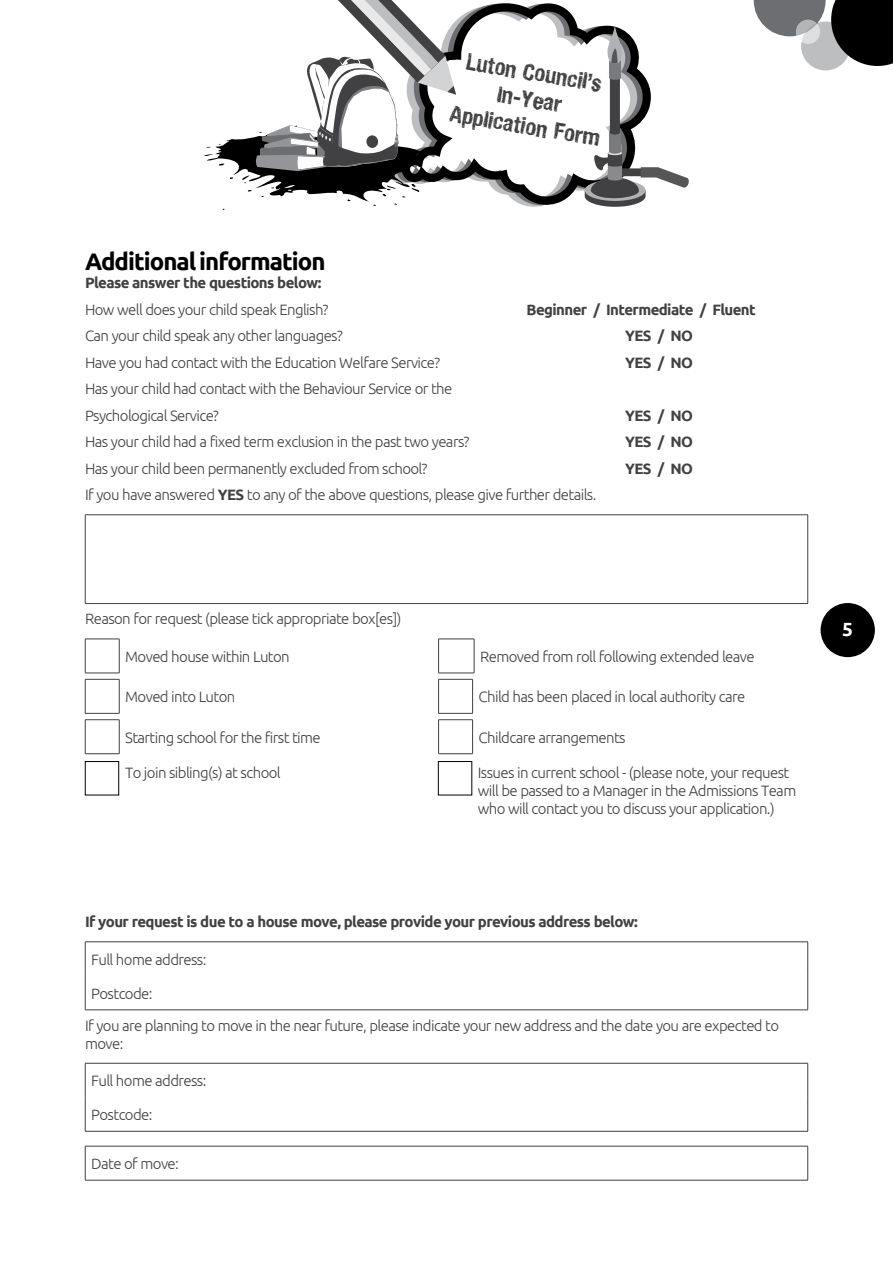
<style>
.page{position:relative;width:893px;height:1263px;background:#fff}
.page>*{position:absolute;margin:0;border:0;box-sizing:border-box;transform-origin:0 0}
.t1{font:700 24px "Ubuntu";letter-spacing:-.04em;color:#000}
.t2{font:700 22.5px/26.8px "Hand Vetica";color:#414042;text-align:center}
.t3{font:700 19.05px "Ubuntu";color:#fff}
.t4{font:300 15px/18px "Ubuntu";letter-spacing:-.04em;color:#414042}
.t5{font:700 15px "Ubuntu";letter-spacing:-.04em;color:#414042}
.s1{font-weight:700}
</style>
<div class="page">
<div style="left:821px;top:603px;width:54px;height:54px;background:#000;border-radius:50%"></div>
<svg style="left:754px;top:0;width:139px;height:66px"></svg>
<svg style="left:801px;top:21px;width:49px;height:49px;background:#969799"></svg>
<svg style="left:796px;top:20px;width:24px;height:24px"></svg>
<svg style="left:456px;top:3px;width:129px;height:203px"></svg>
<svg style="left:585px;top:25px;width:104px;height:182px"></svg>
<svg style="left:204px;top:0;width:252px;height:210px"></svg>
<hr style="left:85px;top:514px;width:723px;height:1px;background:#414042">
<hr style="left:85px;top:515px;width:1px;height:88px;background:#414042">
<hr style="left:807px;top:515px;width:1px;height:88px;background:#414042">
<hr style="left:85px;top:603px;width:723px;height:1px;background:#414042">
<svg style="left:86px;top:640px;width:388px;height:33px"></svg>
<hr style="left:85px;top:639px;width:34px;height:1px;background:#414042">
<hr style="left:85px;top:639px;width:1px;height:34px;background:#414042">
<hr style="left:119px;top:639px;width:1px;height:34px;background:#414042">
<hr style="left:85px;top:673px;width:34px;height:1px;background:#414042">
<hr style="left:438px;top:639px;width:36px;height:1px;background:#414042">
<hr style="left:438px;top:639px;width:1px;height:34px;background:#414042">
<hr style="left:474px;top:639px;width:1px;height:34px;background:#414042">
<hr style="left:438px;top:673px;width:36px;height:1px;background:#414042">
<svg style="left:86px;top:680px;width:388px;height:33px"></svg>
<hr style="left:85px;top:679px;width:34px;height:1px;background:#414042">
<hr style="left:85px;top:679px;width:1px;height:34px;background:#414042">
<hr style="left:119px;top:679px;width:1px;height:34px;background:#414042">
<hr style="left:85px;top:713px;width:34px;height:1px;background:#414042">
<hr style="left:438px;top:679px;width:35px;height:1px;background:#414042">
<hr style="left:438px;top:679px;width:1px;height:34px;background:#414042">
<hr style="left:472px;top:679px;width:1px;height:34px;background:#414042">
<hr style="left:438px;top:713px;width:35px;height:1px;background:#414042">
<svg style="left:86px;top:720px;width:388px;height:34px"></svg>
<hr style="left:85px;top:719px;width:34px;height:1px;background:#414042">
<hr style="left:85px;top:720px;width:1px;height:33px;background:#414042">
<hr style="left:119px;top:720px;width:1px;height:33px;background:#414042">
<hr style="left:85px;top:753px;width:34px;height:1px;background:#414042">
<hr style="left:438px;top:719px;width:35px;height:1px;background:#414042">
<hr style="left:438px;top:720px;width:1px;height:33px;background:#414042">
<hr style="left:472px;top:720px;width:1px;height:33px;background:#414042">
<hr style="left:438px;top:753px;width:35px;height:1px;background:#414042">
<svg style="left:86px;top:942px;width:721px;height:1px"></svg>
<hr style="left:85px;top:941px;width:723px;height:1px;background:#414042">
<hr style="left:85px;top:942px;width:1px;height:34px;background:#414042">
<hr style="left:807px;top:942px;width:1px;height:34px;background:#414042">
<hr style="left:85px;top:976px;width:1px;height:34px;background:#414042">
<hr style="left:807px;top:976px;width:1px;height:34px;background:#414042">
<hr style="left:85px;top:1009px;width:723px;height:1px;background:#414042">
<svg style="left:86px;top:1130px;width:721px;height:1px"></svg>
<hr style="left:85px;top:1063px;width:723px;height:1px;background:#414042">
<hr style="left:85px;top:1063px;width:1px;height:34px;background:#414042">
<hr style="left:807px;top:1063px;width:1px;height:34px;background:#414042">
<hr style="left:85px;top:1097px;width:1px;height:34px;background:#414042">
<hr style="left:807px;top:1097px;width:1px;height:34px;background:#414042">
<hr style="left:85px;top:1131px;width:723px;height:1px;background:#414042">
<hr style="left:85px;top:1146px;width:723px;height:1px;background:#414042">
<hr style="left:85px;top:1146px;width:1px;height:34px;background:#414042">
<hr style="left:807px;top:1146px;width:1px;height:34px;background:#414042">
<hr style="left:85px;top:1180px;width:723px;height:1px;background:#414042">
<div style="left:85px;top:761px;width:34px;height:34px;border:1px solid #000"></div>
<div style="left:438px;top:761px;width:34px;height:34px;border:1px solid #000"></div>
<h2 class="t2" style="left:461px;top:47px;width:153px;rotate:9deg">Luton Council’s<br>In-Year<br>Application Form</h2>
<h1 class="t1" style="left:85px;top:247px;width:242px">Additional information</h1>
<p class="t5" style="left:85px;top:274px;width:238px">Please answer the questions below:</p>
<p class="t4" style="left:85px;top:300px;width:245px">How well does your child speak English?</p>
<p class="t5" style="left:527px;top:300px;width:231px">Beginner / Intermediate / Fluent</p>
<p class="t4" style="left:85px;top:326px;width:259px">Can your child speak any other languages?</p>
<p class="t5" style="left:625px;top:327px;width:69px">YES / NO</p>
<p class="t4" style="left:85px;top:353px;width:357px">Have you had contact with the Education Welfare Service?</p>
<p class="t5" style="left:625px;top:353px;width:69px">YES / NO</p>
<p class="t4" style="left:85px;top:375px;width:369px;line-height:26.5px">Has your child had contact with the Behaviour Service or the<br>Psychological Service?</p>
<p class="t5" style="left:625px;top:406px;width:69px">YES / NO</p>
<p class="t4" style="left:85px;top:432px;width:386px">Has your child had a fixed term exclusion in the past two years?</p>
<p class="t5" style="left:625px;top:433px;width:69px">YES / NO</p>
<p class="t4" style="left:85px;top:459px;width:344px">Has your child been permanently excluded from school?</p>
<p class="t5" style="left:625px;top:459px;width:69px">YES / NO</p>
<p class="t4" style="left:85px;top:485px;width:513px">If you have answered <span class="s1">YES</span> to any of the above questions, please give further details.</p>
<p class="t4" style="left:85px;top:609px;width:318px">Reason for request (please tick appropriate box[es])</p>
<p class="t4" style="left:125px;top:647px;width:166px">Moved house within Luton</p>
<p class="t4" style="left:480px;top:647px;width:276px">Removed from roll following extended leave</p>
<p class="t4" style="left:125px;top:687px;width:112px">Moved into Luton</p>
<p class="t4" style="left:479px;top:687px;width:268px">Child has been placed in local authority care</p>
<p class="t4" style="left:125px;top:728px;width:197px">Starting school for the first time</p>
<p class="t4" style="left:479px;top:728px;width:149px">Childcare arrangements</p>
<p class="t4" style="left:125px;top:763px;width:157px">To join sibling(s) at school</p>
<p class="t4" style="left:478px;top:763px;width:320px">Issues in current school - (please note, your request will be passed to a Manager in the Admissions Team who will contact you to discuss your application.)</p>
<p class="t5" style="left:85px;top:913px;width:554px">If your request is due to a house move, please provide your previous address below:</p>
<p class="t4" style="left:91px;top:950px;width:117px">Full home address:</p>
<p class="t4" style="left:85px;top:977px;width:696px;line-height:31.8px;text-indent:6px">Postcode:<br>If you are planning to move in the near future, please indicate your new address and the date you are expected to</p>
<p class="t4" style="left:85px;top:1034px;width:40px">move:</p>
<p class="t4" style="left:91px;top:1071px;width:117px">Full home address:</p>
<p class="t4" style="left:91px;top:1105px;width:63px">Postcode:</p>
<p class="t4" style="left:91px;top:1154px;width:89px">Date of move:</p>
<p class="t3" style="left:842px;top:618px;width:12px">5</p>
</div>
